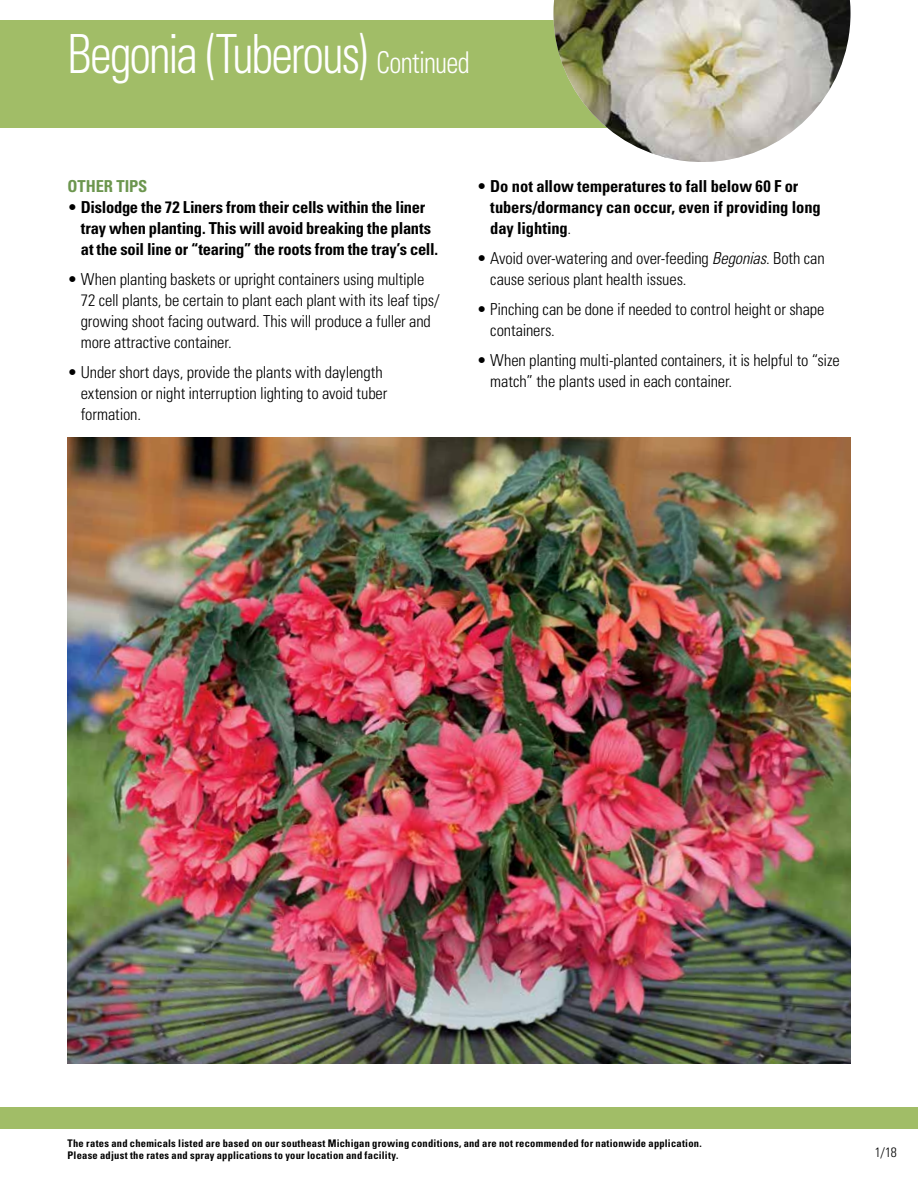
<style>
.page{position:relative;width:918px;height:1188px;background:#fff}
.page>*{position:absolute;margin:0;border:0;box-sizing:border-box;transform-origin:0 0}
.t1{font:300 condensed 54px "Univers LT Std";letter-spacing:-.045em;color:#fff;scale:.9 1}
.t2{font:300 condensed 16.5px/21px "Univers LT Std";letter-spacing:-.01em;color:#000}
.t3{font:700 condensed 16.5px/21px "Univers LT Std";letter-spacing:-.01em;color:#000}
.t4{font:700 condensed 16.5px "Univers LT Std";color:#6c964e}
.t5{font:300 condensed 13.5px "Univers LT Std";color:#000}
.t6{font:700 condensed 10.5px/12px "Univers LT Std";letter-spacing:.02em;color:#000}
.s1{font-size:30px}
.s2{font-weight:300}
.s3{font-style:italic}
</style>
<div class="page">
<div style="left:0;top:20px;width:648px;height:108px;background:#a1bd67"></div>
<div style="left:0;top:1107px;width:918px;height:21px;background:#a1bd67"></div>
<img style="left:68px;top:437px;width:782px;height:627px">
<img style="left:554px;top:0;width:296px;height:162px">
<h1 class="t1" style="left:68px;top:21px;width:449px">Begonia (Tuberous) <span class="s1">Continued</span></h1>
<p class="t4" style="left:68px;top:176px;width:81px">OTHER TIPS</p>
<p class="t3" style="left:81px;top:197px;width:359px;text-indent:-13px"><span class="s2">•</span> Dislodge the 72 Liners from their cells within the liner tray when planting. This will avoid breaking the plants at the soil line or “tearing” the roots from the tray’s cell.</p>
<p class="t2" style="left:81px;top:269px;width:360px;text-indent:-13px">• When planting baskets or upright containers using multiple 72 cell plants, be certain to plant each plant with its leaf tips/ growing shoot facing outward. This will produce a fuller and more attractive container.</p>
<p class="t2" style="left:81px;top:362px;width:308px;text-indent:-13px">• Under short days, provide the plants with daylength extension or night interruption lighting to avoid tuber formation.</p>
<p class="t3" style="left:490px;top:176px;width:332px;text-indent:-13px"><span class="s2">•</span> Do not allow temperatures to fall below 60 F or tubers/dormancy can occur, even if providing long day lighting<span class="s2">.</span></p>
<p class="t2" style="left:490px;top:248px;width:336px;text-indent:-13px">• Avoid over-watering and over-feeding <span class="s3">Begonias</span>. Both can cause serious plant health issues.</p>
<p class="t2" style="left:490px;top:299px;width:336px;text-indent:-13px">• Pinching can be done if needed to control height or shape containers.</p>
<p class="t2" style="left:490px;top:350px;width:351px;text-indent:-13px">• When planting multi-planted containers, it is helpful to “size match” the plants used in each container.</p>
<p class="t6" style="left:68px;top:1137px;width:636px">The rates and chemicals listed are based on our southeast Michigan growing conditions, and are not recommended for nationwide application.<br>Please adjust the rates and spray applications to your location and facility.</p>
<p class="t5" style="left:875px;top:1144px;width:23px">1/18</p>
</div>
